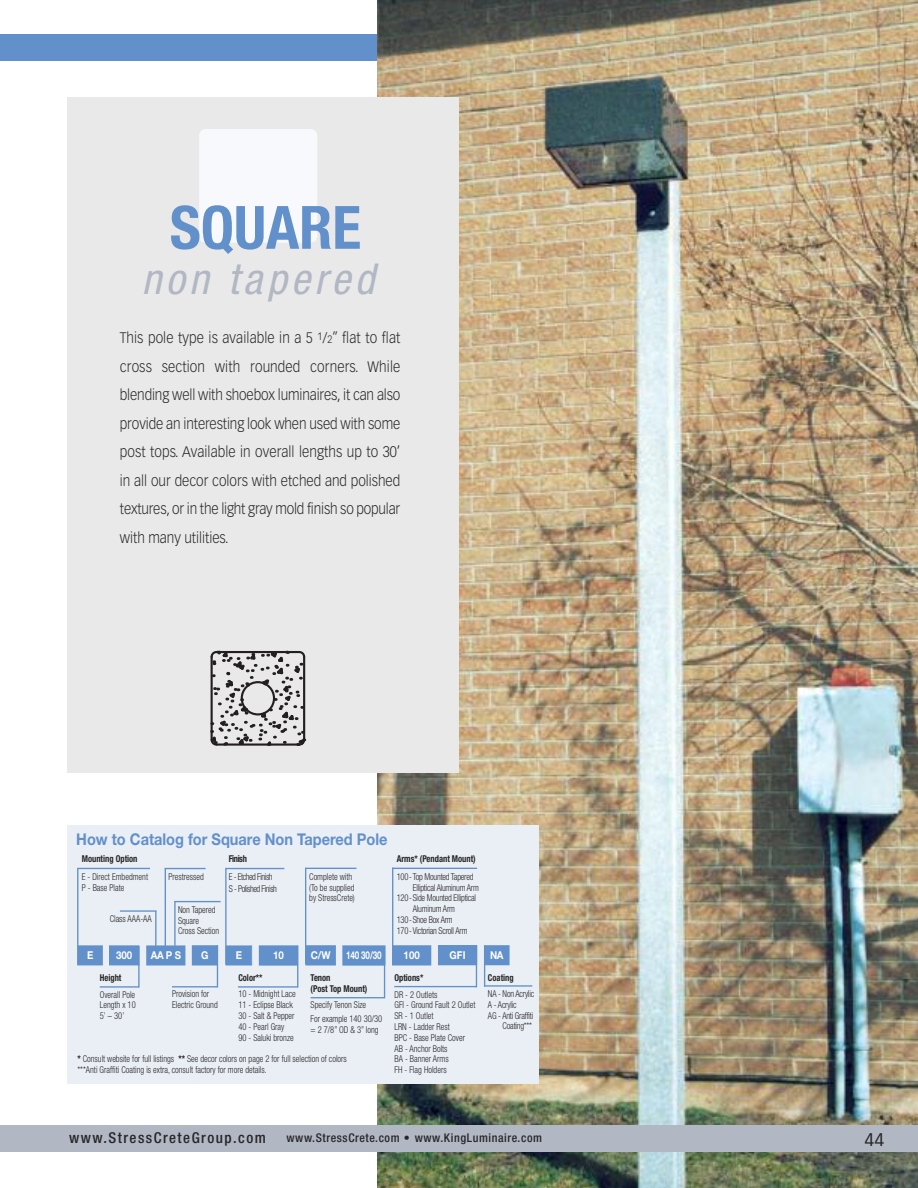
<style>
.page{position:relative;width:918px;height:1188px;background:#fff}
.page>*{position:absolute;margin:0;border:0;box-sizing:border-box;transform-origin:0 0}
.t1{font:700 condensed 59.7px "Helvetica Neue";color:#6290cb}
.t2{font:italic condensed 42.75px "Helvetica Neue";letter-spacing:.105em;color:#b1b7c3}
.t3{font:18px "Vectora LH";color:#272627}
.t4{font:700 16.2px "Helvetica Neue";color:#6290cb;scale:.9 1}
.t5{font:300 15px/28.5px "Vectora LH";letter-spacing:-.01em;color:#272627;text-align:justify;scale:.9 1}
.t6{font:500 condensed 15px "Helvetica Neue";letter-spacing:.1em;color:#272627}
.t7{font:500 condensed 12px "Helvetica Neue";letter-spacing:.05em;color:#272627}
.t8{font:700 10.8px "Helvetica Neue";color:#fff;scale:.9 1}
.t9{font:700 10.8px "Helvetica Neue";color:#fff;scale:.75 1}
.t10{font:300 condensed 9.45px/10.8px "Helvetica Neue";color:#272627;scale:.9 1}
.t11{font:300 condensed 9.45px "Helvetica Neue";letter-spacing:-.025em;color:#272627;scale:.9 1}
.t12{font:700 condensed 9.45px/10.8px "Helvetica Neue";color:#272627;scale:.9 1}
.t13{font:300 condensed 9.45px/12.1px "Helvetica Neue";letter-spacing:-.05em;color:#272627;scale:.9 1}
.s1{font-size:10.5px}
.s2{font-weight:700}
</style>
<div class="page">
<div style="left:0;top:34px;width:378px;height:28px;background:#6290cb"></div>
<img style="left:378px;top:0;width:540px;height:1188px">
<div style="left:0;top:1125px;width:918px;height:27px;background:#b1b7c3"></div>
<div style="left:67px;top:98px;width:392px;height:675px;background:#e9e9e9"></div>
<div style="left:199px;top:129px;width:118px;height:114px;background:#f7f9fc;border-radius:6px"></div>
<svg style="left:210px;top:650px;width:97px;height:96px"></svg>
<div style="left:67px;top:826px;width:472px;height:258px;background:#eaeff6"></div>
<div style="left:78px;top:946px;width:24px;height:19px;background:#6290cb"></div>
<div style="left:78px;top:946px;width:25px;height:19px;border:1px solid #6290cb"></div>
<div style="left:110px;top:946px;width:29px;height:19px;background:#6290cb"></div>
<div style="left:109px;top:946px;width:30px;height:19px;border:1px solid #6290cb"></div>
<div style="left:260px;top:946px;width:37px;height:19px;background:#6290cb"></div>
<div style="left:227px;top:946px;width:24px;height:19px;background:#6290cb"></div>
<div style="left:226px;top:946px;width:26px;height:19px;border:1px solid #6290cb"></div>
<div style="left:343px;top:946px;width:42px;height:19px;background:#6290cb"></div>
<div style="left:306px;top:946px;width:29px;height:19px;background:#6290cb"></div>
<div style="left:306px;top:945px;width:30px;height:20px;border:1px solid #6290cb"></div>
<div style="left:393px;top:946px;width:37px;height:19px;background:#6290cb"></div>
<div style="left:392px;top:945px;width:39px;height:20px;border:1px solid #6290cb"></div>
<div style="left:439px;top:946px;width:37px;height:18px;background:#6290cb"></div>
<div style="left:438px;top:945px;width:39px;height:20px;border:1px solid #6290cb"></div>
<hr style="left:77px;top:868px;width:1px;height:97px;background:#6290cb">
<hr style="left:392px;top:868px;width:1px;height:97px;background:#6290cb">
<hr style="left:305px;top:868px;width:1px;height:96px;background:#6290cb">
<hr style="left:225px;top:869px;width:2px;height:96px;background:#6290cb">
<hr style="left:476px;top:945px;width:1px;height:42px;background:#6290cb">
<hr style="left:384px;top:946px;width:1px;height:52px;background:#6290cb">
<hr style="left:138px;top:946px;width:2px;height:41px;background:#6290cb">
<hr style="left:297px;top:946px;width:1px;height:42px;background:#6290cb">
<hr style="left:394px;top:986px;width:83px;height:1px;background:#6290cb">
<hr style="left:311px;top:997px;width:73px;height:1px;background:#6290cb">
<hr style="left:238px;top:986px;width:60px;height:2px;background:#6290cb">
<hr style="left:100px;top:986px;width:39px;height:2px;background:#6290cb">
<hr style="left:392px;top:868px;width:85px;height:1px;background:#6290cb">
<hr style="left:306px;top:868px;width:51px;height:1px;background:#6290cb">
<hr style="left:225px;top:868px;width:59px;height:1px;background:#6290cb">
<hr style="left:77px;top:868px;width:73px;height:1px;background:#6290cb">
<div style="left:193px;top:946px;width:24px;height:19px;background:#6290cb"></div>
<div style="left:192px;top:945px;width:26px;height:20px;border:1px solid #6290cb"></div>
<div style="left:147px;top:946px;width:38px;height:19px;background:#6290cb"></div>
<hr style="left:165px;top:869px;width:1px;height:79px;background:#6290cb">
<hr style="left:217px;top:945px;width:1px;height:42px;background:#6290cb">
<hr style="left:172px;top:986px;width:45px;height:1px;background:#6290cb">
<hr style="left:165px;top:868px;width:41px;height:1px;background:#6290cb">
<hr style="left:174px;top:902px;width:2px;height:44px;background:#6290cb">
<hr style="left:174px;top:901px;width:47px;height:1px;background:#6290cb">
<hr style="left:155px;top:911px;width:2px;height:36px;background:#6290cb">
<hr style="left:120px;top:910px;width:37px;height:2px;background:#6290cb">
<div style="left:485px;top:946px;width:24px;height:18px;background:#6290cb"></div>
<div style="left:484px;top:945px;width:25px;height:20px;border:1px solid #6290cb"></div>
<hr style="left:484px;top:945px;width:1px;height:42px;background:#6290cb">
<hr style="left:484px;top:985px;width:48px;height:2px;background:#6290cb">
<h1 class="t1" style="left:170px;top:206px;width:193px">SQUARE</h1>
<h2 class="t2" style="left:142px;top:263px;width:234px">non tapered</h2>
<p class="t5" style="left:120px;top:324px;width:313px">This pole type is available in a 5 <sup>1</sup>/<span class="s1">2</span>” flat to flat cross section with rounded corners. While blending well with shoebox luminaires, it can also provide an interesting look when used with some post tops. Available in overall lengths up to 30’ in all our decor colors with etched and polished textures, or in the light gray mold finish so popular with many utilities.</p>
<h3 class="t4" style="left:76px;top:834px;width:347px">How to Catalog for Square Non Tapered Pole</h3>
<p class="t12" style="left:82px;top:854px;width:64px">Mounting Option</p>
<p class="t10" style="left:82px;top:872px;width:75px">E - Direct Embedment<br>P - Base Plate</p>
<p class="t10" style="left:110px;top:914px;width:48px">Class AAA-AA</p>
<p class="t10" style="left:168px;top:872px;width:41px">Prestressed</p>
<p class="t10" style="left:178px;top:905px;width:47px">Non Tapered<br>Square<br>Cross Section</p>
<p class="t12" style="left:229px;top:854px;width:22px">Finish</p>
<p class="t13" style="left:229px;top:871px;width:55px">E - Etched Finish<br>S - Polished Finish</p>
<p class="t10" style="left:309px;top:872px;width:52px">Complete with (To be supplied by StressCrete)</p>
<p class="t12" style="left:397px;top:854px;width:89px">Arms* (Pendant Mount)</p>
<p class="t11" style="left:397px;top:873px;width:87px">100-Top Mounted Tapered</p>
<p class="t11" style="left:413px;top:884px;width:75px">Elliptical Aluminum Arm</p>
<p class="t11" style="left:397px;top:895px;width:90px">120-Side Mounted Elliptical</p>
<p class="t11" style="left:413px;top:905px;width:48px">Aluminum Arm</p>
<p class="t11" style="left:397px;top:916px;width:64px">130-Shoe Box Arm</p>
<p class="t11" style="left:397px;top:927px;width:80px">170-Victorian Scroll Arm</p>
<p class="t8" style="left:311px;top:951px;width:23px">C/W</p>
<p class="t8" style="left:404px;top:951px;width:19px">100</p>
<p class="t8" style="left:450px;top:951px;width:19px">GFI</p>
<p class="t8" style="left:151px;top:952px;width:35px">AAPS</p>
<p class="t8" style="left:201px;top:951px;width:10px">G</p>
<p class="t8" style="left:87px;top:952px;width:8px">E</p>
<p class="t8" style="left:116px;top:952px;width:19px">300</p>
<p class="t8" style="left:236px;top:952px;width:8px">E</p>
<p class="t8" style="left:273px;top:952px;width:13px">10</p>
<p class="t9" style="left:346px;top:952px;width:49px">140 30/30</p>
<p class="t12" style="left:100px;top:973px;width:26px">Height</p>
<p class="t10" style="left:100px;top:990px;width:41px;text-align:justify">Overall Pole Length x 10<br>5’ – 30’</p>
<p class="t10" style="left:172px;top:990px;width:52px">Provision for<br>Electric Ground</p>
<p class="t12" style="left:238px;top:973px;width:28px">Color**</p>
<p class="t10" style="left:238px;top:989px;width:65px">10 - Midnight Lace<br>11 - Eclipse Black<br>30 - Salt &amp; Pepper<br>40 - Pearl Gray<br>90 - Saluki bronze</p>
<p class="t12" style="left:311px;top:973px;width:65px">Tenon<br>(Post Top Mount)</p>
<p class="t10" style="left:311px;top:999px;width:81px;line-height:13.5px">Specify Tenon Size<br>For example 140 30/30</p>
<p class="t10" style="left:311px;top:1025px;width:77px">= 2 7/8” OD &amp; 3” long</p>
<p class="t10" style="left:77px;top:1055px;width:301px"><span class="s2">*</span> Consult website for full listings <span class="s2">**</span> See decor colors on page 2 for full selection of colors ***Anti Graffiti Coating is extra, consult factory for more details.</p>
<p class="t12" style="left:394px;top:973px;width:34px">Options*</p>
<p class="t10" style="left:394px;top:990px;width:92px">DR - 2 Outlets<br>GFI - Ground Fault 2 Outlet<br>SR - 1 Outlet<br>LRN - Ladder Rest<br>BPC - Base Plate Cover<br>AB - Anchor Bolts<br>BA - Banner Arms<br>FH - Flag Holders</p>
<p class="t8" style="left:490px;top:951px;width:16px">NA</p>
<p class="t12" style="left:488px;top:973px;width:30px">Coating</p>
<p class="t11" style="left:488px;top:990px;width:53px">NA - Non Acrylic</p>
<p class="t11" style="left:488px;top:1001px;width:33px">A - Acrylic</p>
<p class="t11" style="left:488px;top:1012px;width:52px">AG - Anti Graffiti</p>
<p class="t11" style="left:503px;top:1023px;width:34px">Coating***</p>
<h3 class="t6" style="left:69px;top:1132px;width:198px">www.StressCreteGroup.com</h3>
<p class="t7" style="left:286px;top:1134px;width:257px">www.StressCrete.com • www.KingLuminaire.com</p>
<h3 class="t3" style="left:865px;top:1132px;width:21px">44</h3>
</div>
